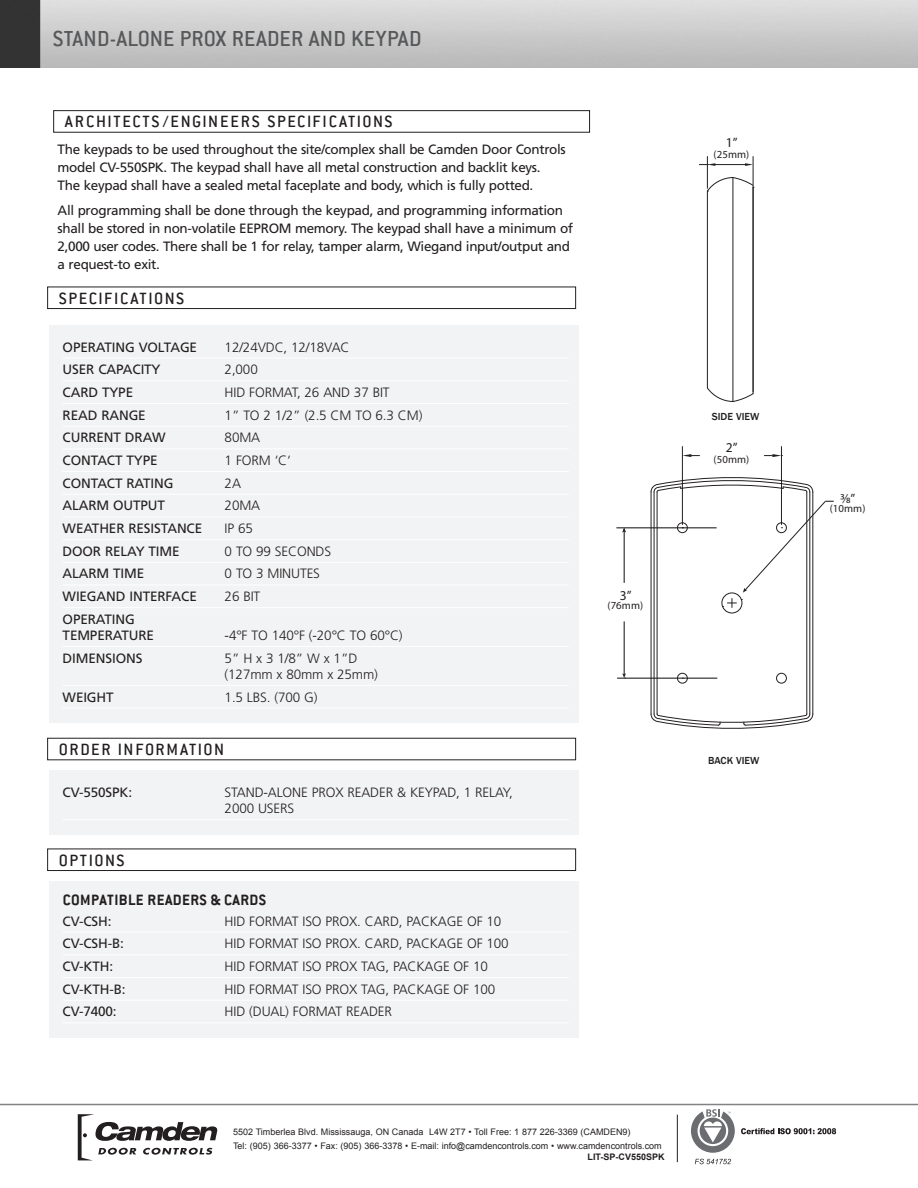
<style>
.page{position:relative;width:918px;height:1188px;background:#fff}
.page>*{position:absolute;margin:0;border:0;box-sizing:border-box;transform-origin:0 0}
.N-SS-H2__80_GRAY{font:500 24px "Conduit ITC";letter-spacing:.01em;color:#57585a}
.N-SS-H3__inside_whit{font:500 18px "Conduit ITC";letter-spacing:.09em;color:#231f20}
.N-SS-H4_aa{font:700 16.5px "Conduit ITC";letter-spacing:.025em;color:#231f20}
.N-SS-Body_Text{font:13.5px/18px "Frutiger";letter-spacing:-.025em;color:#231f20}
.N-SS-Specifiactions{font:300 13.5px/16.2px "Frutiger";letter-spacing:-.01em;color:#231f20}
.N-SS-Specifiactions-2{font:13.5px/16.2px "Frutiger";letter-spacing:-.01em;color:#231f20}
.t1{font:13.5px "Myriad Pro";color:#231f20}
.t2{font:10.8px "Myriad Pro";letter-spacing:.01em;color:#231f20}
.N-SS-Image_Descripti{font:500 10.5px "Franklin Gothic";color:#231f20}
.t3{font:9px/13.5px "Arial";color:#231f20}
.N-SS-part_number_pag{font:700 9px "Arial";color:#231f20}
</style>
<div class="page">
<svg style="left:691px;top:1109px;width:44px;height:44px"></svg>
<svg style="left:695px;top:1159px;width:36px;height:5px"></svg>
<svg style="left:741px;top:1128px;width:95px;height:6px"></svg>
<hr style="left:677px;top:1115px;width:1px;height:47px;background:#231f20">
<svg style="left:78px;top:1114px;width:140px;height:46px"></svg>
<hr style="left:0;top:1104px;width:918px;height:1px;background:#808285">
<img style="left:0;top:0;width:918px;height:67px">
<div style="left:47px;top:287px;width:529px;height:22px;border:1px solid #231f20"></div>
<div style="left:47px;top:738px;width:529px;height:22px;border:1px solid #231f20"></div>
<div style="left:47px;top:849px;width:529px;height:22px;border:1px solid #231f20"></div>
<div style="left:49px;top:325px;width:530px;height:398px;background:#f2f3f4"></div>
<div style="left:49px;top:770px;width:530px;height:64px;background:#f2f3f4"></div>
<div style="left:49px;top:881px;width:530px;height:157px;background:#f2f3f4"></div>
<hr style="left:63px;top:358px;width:506px;height:1px;background:#fff">
<hr style="left:63px;top:380px;width:506px;height:1px;background:#fff">
<hr style="left:63px;top:403px;width:506px;height:1px;background:#fff">
<hr style="left:63px;top:426px;width:506px;height:1px;background:#fff">
<hr style="left:63px;top:449px;width:506px;height:1px;background:#fff">
<hr style="left:63px;top:471px;width:506px;height:1px;background:#fff">
<hr style="left:63px;top:494px;width:506px;height:1px;background:#fff">
<hr style="left:63px;top:517px;width:506px;height:1px;background:#fff">
<hr style="left:63px;top:539px;width:506px;height:1px;background:#fff">
<hr style="left:63px;top:562px;width:506px;height:1px;background:#fff">
<hr style="left:63px;top:585px;width:506px;height:1px;background:#fff">
<hr style="left:63px;top:607px;width:506px;height:1px;background:#fff">
<hr style="left:63px;top:646px;width:506px;height:1px;background:#fff">
<hr style="left:63px;top:685px;width:506px;height:1px;background:#fff">
<hr style="left:63px;top:708px;width:506px;height:1px;background:#fff">
<hr style="left:63px;top:819px;width:506px;height:1px;background:#fff">
<hr style="left:63px;top:932px;width:506px;height:1px;background:#fff">
<hr style="left:63px;top:954px;width:506px;height:1px;background:#fff">
<hr style="left:63px;top:977px;width:506px;height:1px;background:#fff">
<hr style="left:63px;top:1000px;width:506px;height:1px;background:#fff">
<hr style="left:63px;top:1023px;width:506px;height:1px;background:#fff">
<hr style="left:813px;top:492px;width:1px;height:222px;background:#231f20">
<hr style="left:651px;top:492px;width:1px;height:222px;background:#231f20">
<hr style="left:807px;top:492px;width:1px;height:222px;background:#231f20">
<hr style="left:654px;top:492px;width:1px;height:222px;background:#231f20">
<hr style="left:657px;top:492px;width:1px;height:222px;background:#231f20">
<hr style="left:810px;top:492px;width:1px;height:222px;background:#231f20">
<svg style="left:651px;top:475px;width:162px;height:17px"></svg>
<svg style="left:651px;top:713px;width:162px;height:16px"></svg>
<div style="left:722px;top:593px;width:20px;height:20px;border:1px solid #231f20;border-radius:50%"></div>
<div style="left:677px;top:523px;width:11px;height:10px;border:1px solid #231f20;border-radius:50%"></div>
<div style="left:677px;top:673px;width:11px;height:10px;border:1px solid #231f20;border-radius:50%"></div>
<div style="left:776px;top:673px;width:11px;height:10px;border:1px solid #231f20;border-radius:50%"></div>
<hr style="left:707px;top:191px;width:1px;height:197px;background:#231f20">
<hr style="left:733px;top:178px;width:1px;height:224px;background:#231f20">
<svg style="left:707px;top:387px;width:47px;height:15px"></svg>
<hr style="left:753px;top:185px;width:1px;height:209px;background:#231f20">
<hr style="left:682px;top:447px;width:1px;height:78px;background:#231f20">
<hr style="left:781px;top:447px;width:1px;height:78px;background:#231f20">
<svg style="left:682px;top:454px;width:18px;height:3px"></svg>
<svg style="left:764px;top:454px;width:17px;height:3px"></svg>
<svg style="left:699px;top:157px;width:55px;height:35px"></svg>
<hr style="left:616px;top:528px;width:101px;height:1px;background:#231f20">
<hr style="left:617px;top:678px;width:100px;height:1px;background:#231f20">
<hr style="left:624px;top:530px;width:1px;height:53px;background:#231f20">
<hr style="left:624px;top:621px;width:1px;height:54px;background:#231f20">
<svg style="left:622px;top:528px;width:4px;height:5px"></svg>
<svg style="left:723px;top:501px;width:111px;height:106px"></svg>
<svg style="left:622px;top:673px;width:4px;height:6px"></svg>
<div style="left:53px;top:110px;width:537px;height:23px;border:1px solid #231f20"></div>
<p class="N-SS-H2__80_GRAY" style="left:53px;top:25px;width:370px">STAND-ALONE PROX READER AND KEYPAD</p>
<p class="N-SS-H3__inside_whit" style="left:65px;top:111px;width:329px">ARCHITECTS /ENGINEERS SPECIFICATIONS</p>
<p class="N-SS-Body_Text" style="left:58px;top:141px;width:510px">The keypads to be used throughout the site/complex shall be Camden Door Controls model CV-550SPK. The keypad shall have all metal construction and backlit keys.<br>The keypad shall have a sealed metal faceplate and body, which is fully potted.</p>
<p class="N-SS-Body_Text" style="left:58px;top:201px;width:517px">All programming shall be done through the keypad, and programming information shall be stored in non-volatile EEPROM memory. The keypad shall have a minimum of 2,000 user codes. There shall be 1 for relay, tamper alarm, Wiegand input/output and a request-to exit.</p>
<p class="N-SS-H3__inside_whit" style="left:59px;top:288px;width:127px">SPECIFICATIONS</p>
<p class="N-SS-Specifiactions-2" style="left:63px;top:339px;width:136px">OPERATING VOLTAGE</p>
<p class="N-SS-Specifiactions" style="left:225px;top:339px;width:126px">12/24VDC, 12/18VAC</p>
<p class="N-SS-Specifiactions-2" style="left:63px;top:361px;width:100px">USER CAPACITY</p>
<p class="N-SS-Specifiactions" style="left:225px;top:362px;width:35px">2,000</p>
<p class="N-SS-Specifiactions-2" style="left:63px;top:384px;width:72px">CARD TYPE</p>
<p class="N-SS-Specifiactions" style="left:225px;top:384px;width:167px">HID FORMAT, 26 AND 37 BIT</p>
<p class="N-SS-Specifiactions-2" style="left:63px;top:407px;width:85px">READ RANGE</p>
<p class="N-SS-Specifiactions" style="left:225px;top:407px;width:199px">1” TO 2 1/2” (2.5 CM TO 6.3 CM)</p>
<p class="N-SS-Specifiactions-2" style="left:63px;top:429px;width:104px">CURRENT DRAW</p>
<p class="N-SS-Specifiactions" style="left:225px;top:430px;width:37px">80MA</p>
<p class="N-SS-Specifiactions-2" style="left:63px;top:452px;width:96px">CONTACT TYPE</p>
<p class="N-SS-Specifiactions" style="left:225px;top:452px;width:68px">1 FORM ‘C‘</p>
<p class="N-SS-Specifiactions-2" style="left:63px;top:475px;width:112px">CONTACT RATING</p>
<p class="N-SS-Specifiactions" style="left:225px;top:475px;width:18px">2A</p>
<p class="N-SS-Specifiactions-2" style="left:63px;top:498px;width:104px">ALARM OUTPUT</p>
<p class="N-SS-Specifiactions" style="left:225px;top:498px;width:37px">20MA</p>
<p class="N-SS-Specifiactions-2" style="left:63px;top:520px;width:141px">WEATHER RESISTANCE</p>
<p class="N-SS-Specifiactions" style="left:225px;top:520px;width:30px">IP 65</p>
<p class="N-SS-Specifiactions-2" style="left:63px;top:543px;width:119px">DOOR RELAY TIME</p>
<p class="N-SS-Specifiactions" style="left:225px;top:543px;width:108px">0 TO 99 SECONDS</p>
<p class="N-SS-Specifiactions-2" style="left:63px;top:566px;width:83px">ALARM TIME</p>
<p class="N-SS-Specifiactions" style="left:225px;top:566px;width:97px">0 TO 3 MINUTES</p>
<p class="N-SS-Specifiactions-2" style="left:63px;top:588px;width:136px">WIEGAND INTERFACE</p>
<p class="N-SS-Specifiactions" style="left:225px;top:588px;width:37px">26 BIT</p>
<p class="N-SS-Specifiactions-2" style="left:63px;top:611px;width:93px">OPERATING<br>TEMPERATURE</p>
<p class="N-SS-Specifiactions" style="left:225px;top:627px;width:180px">-4°F TO 140°F (-20°C TO 60°C)</p>
<p class="N-SS-Specifiactions-2" style="left:63px;top:650px;width:81px">DIMENSIONS</p>
<p class="N-SS-Specifiactions" style="left:225px;top:650px;width:155px">5” H x 3 1/8” W x 1”D (127mm x 80mm x 25mm)</p>
<p class="N-SS-Specifiactions-2" style="left:63px;top:689px;width:53px">WEIGHT</p>
<p class="N-SS-Specifiactions" style="left:225px;top:689px;width:94px">1.5 LBS. (700 G)</p>
<p class="N-SS-H3__inside_whit" style="left:59px;top:739px;width:167px">ORDER INFORMATION</p>
<p class="N-SS-Specifiactions-2" style="left:63px;top:784px;width:71px">CV-550SPK:</p>
<p class="N-SS-Specifiactions" style="left:225px;top:784px;width:290px">STAND-ALONE PROX READER &amp; KEYPAD, 1 RELAY,<br>2000 USERS</p>
<p class="N-SS-H3__inside_whit" style="left:59px;top:850px;width:67px">OPTIONS</p>
<p class="N-SS-H4_aa" style="left:63px;top:890px;width:205px">COMPATIBLE READERS &amp; CARDS</p>
<p class="N-SS-Specifiactions-2" style="left:63px;top:913px;width:50px">CV-CSH:</p>
<p class="N-SS-Specifiactions" style="left:225px;top:913px;width:278px">HID FORMAT ISO PROX. CARD, PACKAGE OF 10</p>
<p class="N-SS-Specifiactions-2" style="left:63px;top:935px;width:63px">CV-CSH-B:</p>
<p class="N-SS-Specifiactions" style="left:225px;top:936px;width:286px">HID FORMAT ISO PROX. CARD, PACKAGE OF 100</p>
<p class="N-SS-Specifiactions-2" style="left:63px;top:958px;width:52px">CV-KTH:</p>
<p class="N-SS-Specifiactions" style="left:225px;top:958px;width:265px">HID FORMAT ISO PROX TAG, PACKAGE OF 10</p>
<p class="N-SS-Specifiactions-2" style="left:63px;top:981px;width:64px">CV-KTH-B:</p>
<p class="N-SS-Specifiactions" style="left:225px;top:981px;width:272px">HID FORMAT ISO PROX TAG, PACKAGE OF 100</p>
<p class="N-SS-Specifiactions-2" style="left:63px;top:1003px;width:56px">CV-7400:</p>
<p class="N-SS-Specifiactions" style="left:225px;top:1004px;width:169px">HID (DUAL) FORMAT READER</p>
<p class="t1" style="left:620px;top:587px;width:13px">3”</p>
<p class="t2" style="left:607px;top:598px;width:37px">(76mm)</p>
<p class="t3" style="left:233px;top:1125px;width:430px">5502 Timberlea Blvd. Mississauga, ON Canada L4W 2T7 • Toll Free: 1 877 226-3369 (CAMDEN9)<br>Tel: (905) 366-3377 • Fax: (905) 366-3378 • E-mail: info@camdencontrols.com • www.camdencontrols.com</p>
<p class="N-SS-part_number_pag" style="left:588px;top:1151px;width:79px">LIT-SP-CV550SPK</p>
<p class="t1" style="left:726px;top:134px;width:13px">1”</p>
<p class="t2" style="left:714px;top:148px;width:37px">(25mm)</p>
<p class="N-SS-Image_Descripti" style="left:712px;top:410px;width:49px">SIDE VIEW</p>
<p class="t1" style="left:726px;top:440px;width:13px">2”</p>
<p class="t2" style="left:714px;top:453px;width:37px">(50mm)</p>
<p class="N-SS-Image_Descripti" style="left:708px;top:754px;width:53px">BACK VIEW</p>
<p class="t1" style="left:840px;top:490px;width:16px">3⁄8”</p>
<p class="t2" style="left:830px;top:501px;width:37px">(10mm)</p>
</div>
